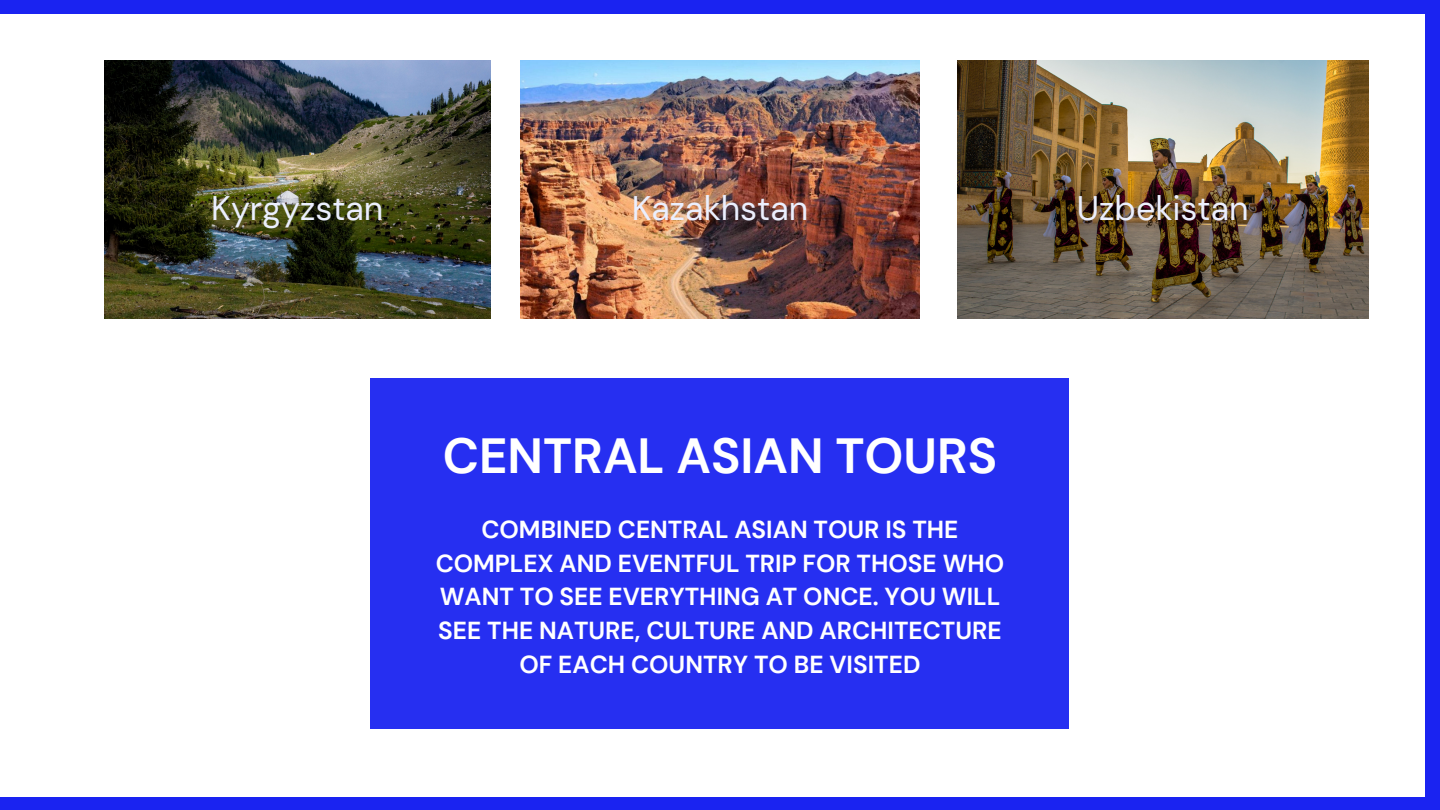
<style>
.page{position:relative;width:1440px;height:810px;background:#1a23f1}
.page>*{position:absolute;margin:0;border:0;box-sizing:border-box;transform-origin:0 0}
.t1{font:700 49.3px "DM Sans";color:#fff}
.t2{font:34px "DM Sans";color:#ebeffe}
.t3{font:700 24.6px/33.8px "DM Sans";color:#fff;text-align:center}
</style>
<div class="page">
<div style="left:0;top:14px;width:1425px;height:783px;background:#fff"></div>
<img style="left:520px;top:61px;width:399px;height:257px">
<img style="left:957px;top:61px;width:411px;height:257px">
<img style="left:105px;top:61px;width:385px;height:257px">
<div style="left:370px;top:379px;width:699px;height:350px;background:#262ff1"></div>
<h2 class="t2" style="left:211px;top:187px;width:174px">Kyrgyzstan</h2>
<h2 class="t2" style="left:632px;top:187px;width:178px">Kazakhstan</h2>
<h2 class="t2" style="left:1077px;top:187px;width:173px">Uzbekistan</h2>
<h1 class="t1" style="left:443px;top:424px;width:556px">CENTRAL ASIAN TOURS</h1>
<p class="t3" style="left:436px;top:513px;width:570px">COMBINED CENTRAL ASIAN TOUR IS THE COMPLEX AND EVENTFUL TRIP FOR THOSE WHO WANT TO SEE EVERYTHING AT ONCE. YOU WILL SEE THE NATURE, CULTURE AND ARCHITECTURE OF EACH COUNTRY TO BE VISITED</p>
</div>
